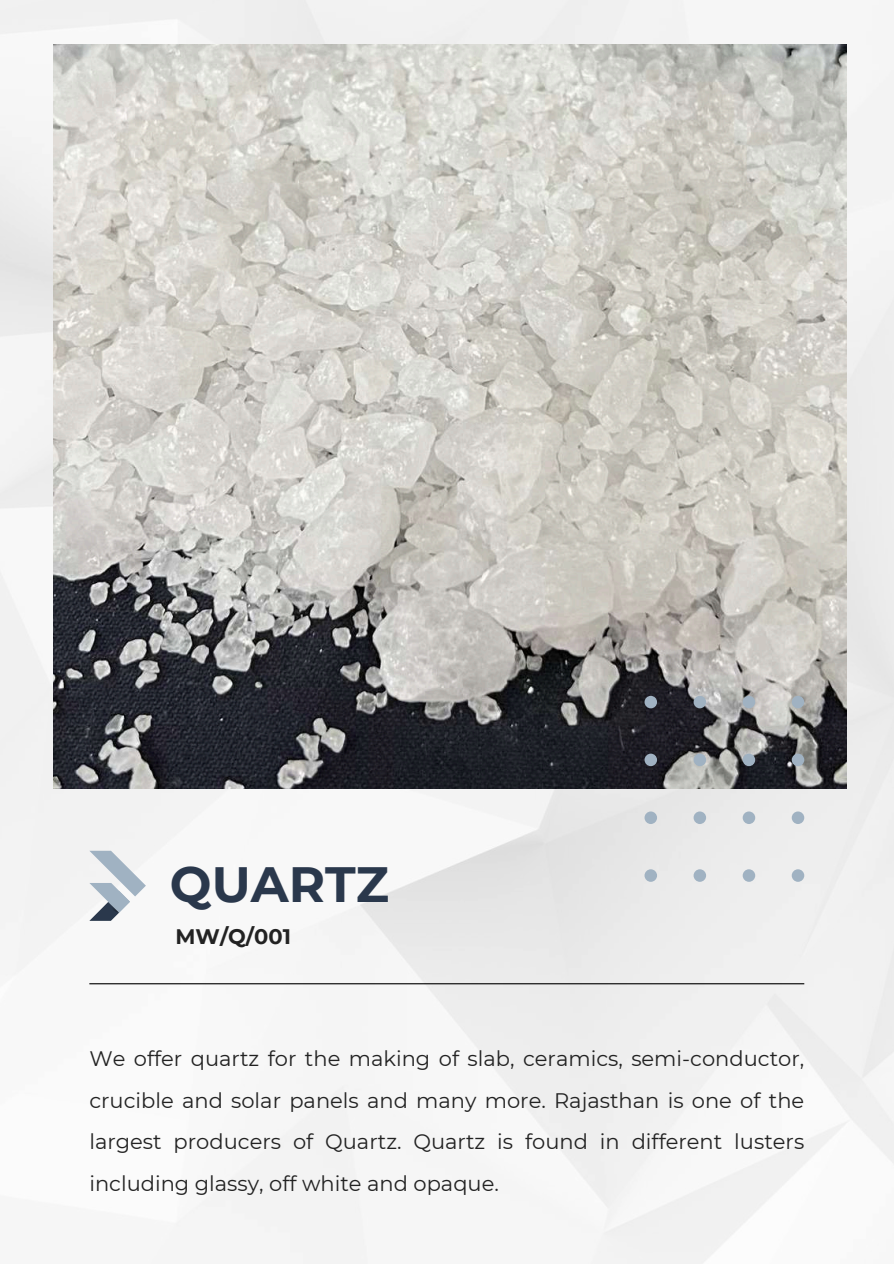
<style>
.page{position:relative;width:894px;height:1264px;background:#fff}
.page>*{position:absolute;margin:0;border:0;box-sizing:border-box;transform-origin:0 0}
.t1{font:700 49.5px "Montserrat";color:#2a384c}
.t2{font:21px/41.7px "Montserrat";color:#222;text-align:justify}
.t3{font:700 21px "Montserrat";color:#222}
</style>
<div class="page">
<img style="left:0;top:0;width:893px;height:1263px">
<svg style="left:90px;top:850px;width:56px;height:70px"></svg>
<hr style="left:89px;top:983px;width:715px;height:1px;background:#000">
<img style="left:54px;top:44px;width:792px;height:744px">
<svg style="left:644px;top:695px;width:160px;height:186px;background:#a5a6a8"></svg>
<h1 class="t1" style="left:170px;top:854px;width:220px">QUARTZ</h1>
<p class="t3" style="left:175px;top:924px;width:117px">MW/Q/001</p>
<p class="t2" style="left:89px;top:1037px;width:716px">We offer quartz for the making of slab, ceramics, semi-conductor, crucible and solar panels and many more. Rajasthan is one of the largest producers of Quartz. Quartz is found in different lusters including glassy, off white and opaque.</p>
</div>
